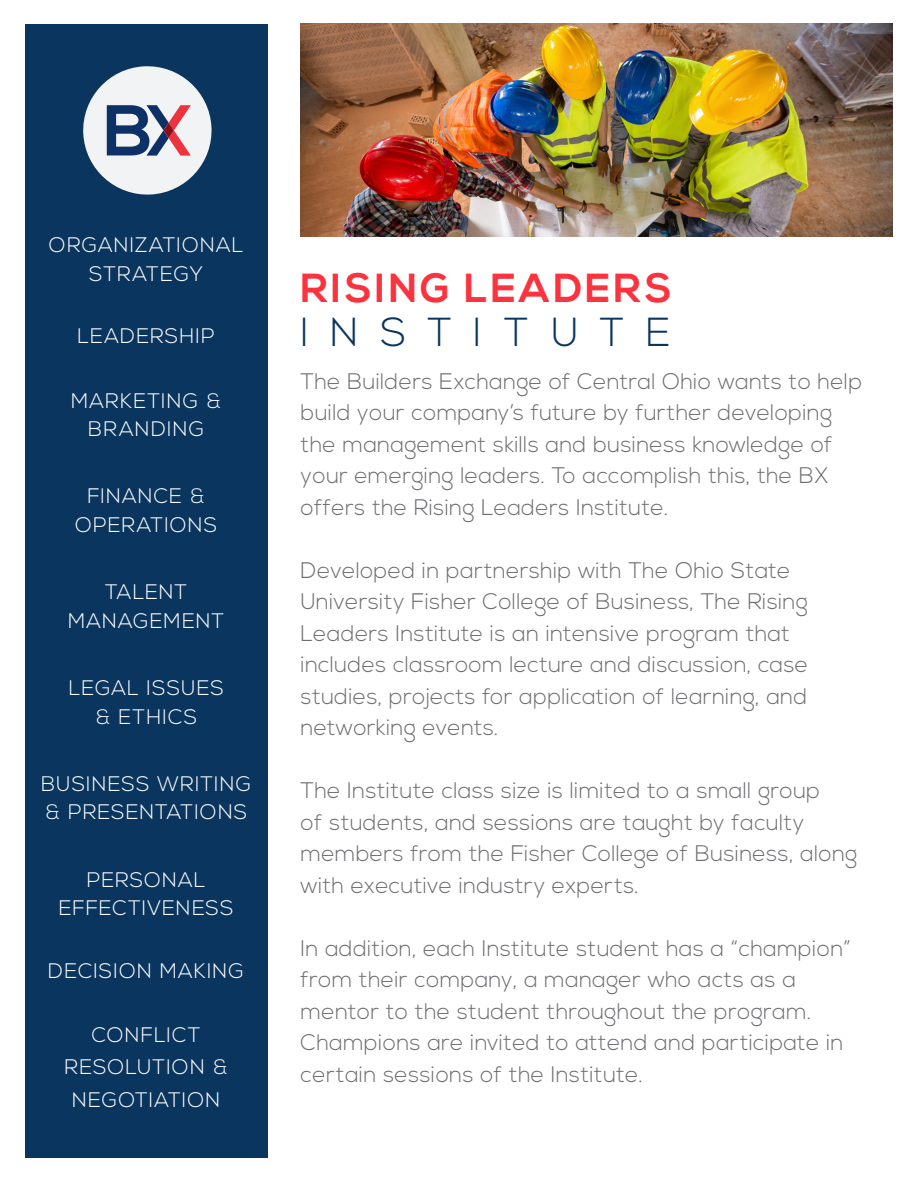
<style>
.page{position:relative;width:918px;height:1188px;background:#fff}
.page>*{position:absolute;margin:0;border:0;box-sizing:border-box;transform-origin:0 0}
.t1{font:700 40.5px "Nexa";letter-spacing:.075em;color:#fb333e}
.t2{font:300 40.5px "Nexa";letter-spacing:.525em;color:#0a355e}
.t3{font:300 22.5px/31.5px "Nexa";letter-spacing:.01em;color:#6c6d70}
.t4{font:300 21px/28.5px "Nexa";letter-spacing:.055em;color:#fff;text-align:center}
</style>
<div class="page">
<img style="left:301px;top:23px;width:591px;height:213px">
<div style="left:25px;top:24px;width:243px;height:1134px;background:#0a355e"></div>
<svg style="left:83px;top:66px;width:129px;height:129px"></svg>
<p class="t4" style="left:49px;top:232px;width:196px">ORGANIZATIONAL<br>STRATEGY</p>
<p class="t4" style="left:78px;top:323px;width:139px">LEADERSHIP</p>
<p class="t4" style="left:71px;top:387px;width:152px">MARKETING &amp;<br>BRANDING</p>
<p class="t4" style="left:75px;top:483px;width:144px">FINANCE &amp;<br>OPERATIONS</p>
<p class="t4" style="left:68px;top:579px;width:158px">TALENT<br>MANAGEMENT</p>
<p class="t4" style="left:69px;top:675px;width:156px">LEGAL ISSUES &amp; ETHICS</p>
<p class="t4" style="left:41px;top:770px;width:212px;text-align:left">BUSINESS WRITING &amp; PRESENTATIONS</p>
<p class="t4" style="left:59px;top:866px;width:176px">PERSONAL<br>EFFECTIVENESS</p>
<p class="t4" style="left:48px;top:957px;width:197px">DECISION MAKING</p>
<p class="t4" style="left:65px;top:1020px;width:165px;line-height:32.2px">CONFLICT<br>RESOLUTION &amp;<br>NEGOTIATION</p>
<h1 class="t1" style="left:301px;top:265px;width:373px">RISING LEADERS</h1>
<h1 class="t2" style="left:301px;top:308px;width:372px">INSTITUTE</h1>
<p class="t3" style="left:301px;top:366px;width:563px">The Builders Exchange of Central Ohio wants to help build your company’s future by further developing the management skills and business knowledge of your emerging leaders. To accomplish this, the BX offers the Rising Leaders Institute.</p>
<p class="t3" style="left:301px;top:555px;width:509px">Developed in partnership with The Ohio State University Fisher College of Business, The Rising Leaders Institute is an intensive program that includes classroom lecture and discussion, case studies, projects for application of learning, and networking events.</p>
<p class="t3" style="left:301px;top:776px;width:558px">The Institute class size is limited to a small group<br>of students, and sessions are taught by faculty members from the Fisher College of Business, along with executive industry experts.</p>
<p class="t3" style="left:301px;top:933px;width:552px">In addition, each Institute student has a “champion” from their company, a manager who acts as a mentor to the student throughout the program.<br>Champions are invited to attend and participate in certain sessions of the Institute.</p>
</div>
